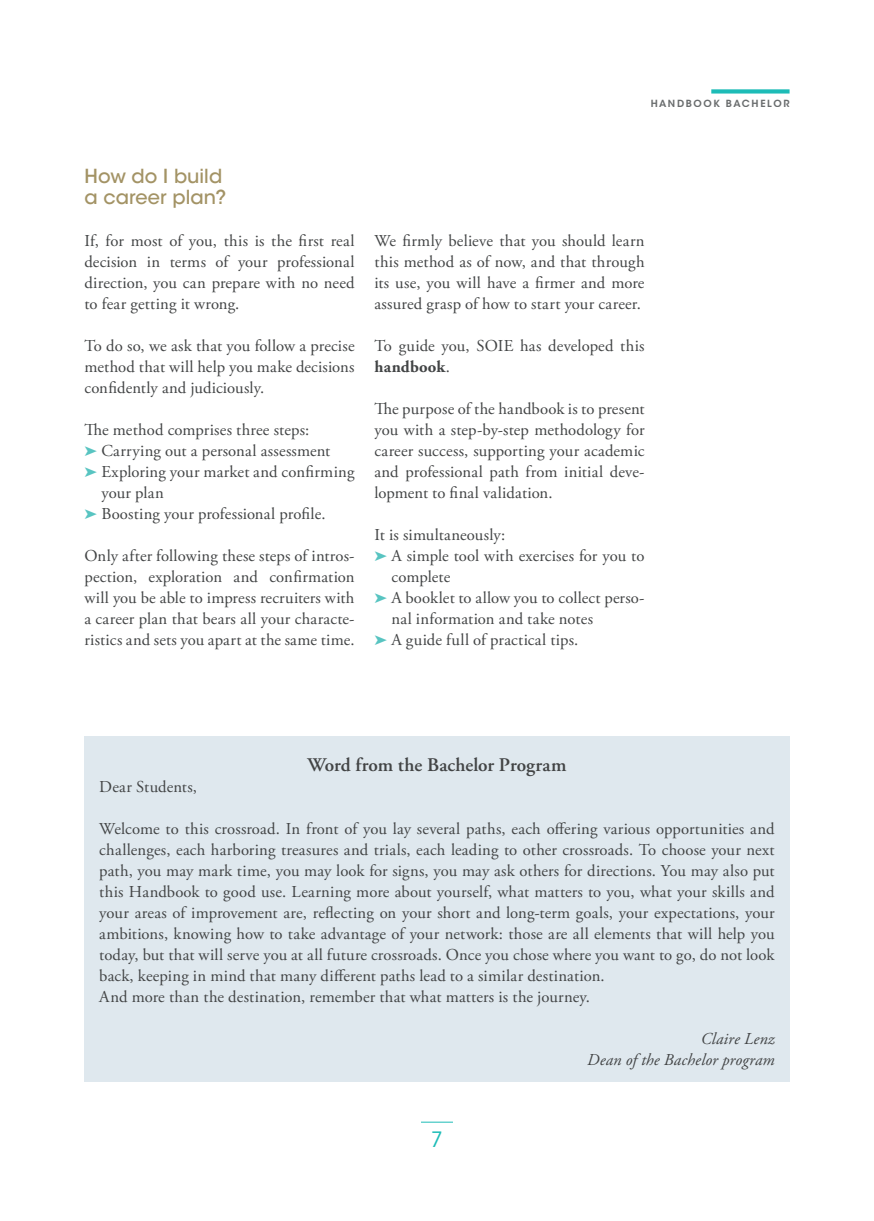
<style>
.page{position:relative;width:874px;height:1221px;background:#fff}
.page>*{position:absolute;margin:0;border:0;box-sizing:border-box;transform-origin:0 0}
.t1{font:21px "ITC Avant Garde Std";color:#1dbcb7}
.t2{font:600 19.25px "Adobe Garamond Pro";color:#424445}
.t3{font:500 19.25px/21px "ITC Avant Garde Std";letter-spacing:.005em;color:#a39365}
.t4{font:16.62px/21px "Adobe Garamond Pro";letter-spacing:.01em;color:#424445;text-align:justify}
.t5{font:italic 16.62px/21px "Adobe Garamond Pro";letter-spacing:.01em;color:#424445;text-align:right}
.t6{font:600 9.8px "ITC Avant Garde Std";letter-spacing:.165em;color:#6a6d6e}
.s1{color:#58c4c1}
.s2{font-weight:700}
</style>
<div class="page">
<svg style="left:711px;top:89px;width:78px;height:4px"></svg>
<hr style="left:421px;top:1121px;width:32px;height:1px;background:#1dbcb7">
<div style="left:84px;top:736px;width:705px;height:345px;background:#dfe8ee"></div>
<p class="t6" style="left:650px;top:97px;width:140px">HANDBOOK BACHELOR</p>
<p class="t3" style="left:84px;top:166px;width:143px">How do I build a career plan?</p>
<p class="t4" style="left:84px;top:231px;width:271px">If, for most of you, this is the first real decision in terms of your professional direction, you can prepare with no need to fear getting it wrong.</p>
<p class="t4" style="left:84px;top:336px;width:271px">To do so, we ask that you follow a precise method that will help you make decisions confidently and judiciously.</p>
<p class="t4" style="left:84px;top:420px;width:226px">The method comprises three steps:</p>
<p class="t4" style="left:84px;top:441px;width:247px"><span class="s1">➤</span> Carrying out a personal assessment</p>
<p class="t4" style="left:84px;top:462px;width:271px"><span class="s1">➤</span> Exploring your market and confirming</p>
<p class="t4" style="left:101px;top:483px;width:64px">your plan</p>
<p class="t4" style="left:84px;top:504px;width:242px"><span class="s1">➤</span> Boosting your professional profile.</p>
<p class="t4" style="left:84px;top:546px;width:271px">Only after following these steps of intros&shy;pection, exploration and confirmation will you be able to impress recruiters with a career plan that bears all your characte&shy;ristics and sets you apart at the same time.</p>
<p class="t4" style="left:374px;top:231px;width:271px">We firmly believe that you should learn this method as of now, and that through its use, you will have a firmer and more assured grasp of how to start your career.</p>
<p class="t4" style="left:374px;top:336px;width:271px">To guide you, SOIE has developed this <span class="s2">handbook</span>.</p>
<p class="t4" style="left:374px;top:399px;width:271px">The purpose of the handbook is to present you with a step-by-step methodology for career success, supporting your academic and professional path from initial deve&shy;lopment to final validation.</p>
<p class="t4" style="left:374px;top:525px;width:132px">It is simultaneously:</p>
<p class="t4" style="left:374px;top:546px;width:271px"><span class="s1">➤</span> A simple tool with exercises for you to</p>
<p class="t4" style="left:391px;top:567px;width:60px">complete</p>
<p class="t4" style="left:374px;top:588px;width:271px"><span class="s1">➤</span> A booklet to allow you to collect perso-</p>
<p class="t4" style="left:391px;top:609px;width:203px">nal information and take notes</p>
<p class="t4" style="left:374px;top:630px;width:205px"><span class="s1">➤</span> A guide full of practical tips.</p>
<p class="t2" style="left:307px;top:754px;width:260px">Word from the Bachelor Program</p>
<p class="t4" style="left:99px;top:777px;width:99px">Dear Students,</p>
<p class="t4" style="left:99px;top:819px;width:676px;text-align:left">Welcome to this crossroad. In front of you lay several paths, each offering various opportunities and challenges, each harboring treasures and trials, each leading to other crossroads. To choose your next path, you may mark time, you may look for signs, you may ask others for directions. You may also put this Handbook to good use. Learning more about yourself, what matters to you, what your skills and your areas of improvement are, reflecting on your short and long-term goals, your expectations, your ambitions, knowing how to take advantage of your network: those are all elements that will help you today, but that will serve you at all future crossroads. Once you chose where you want to go, do not look back, keeping in mind that many different paths lead to a similar destination.<br>And more than the destination, remember that what matters is the journey.</p>
<p class="t5" style="left:587px;top:1029px;width:189px">Claire Lenz<br>Dean of the Bachelor program</p>
<p class="t1" style="left:430px;top:1126px;width:14px">7</p>
</div>
